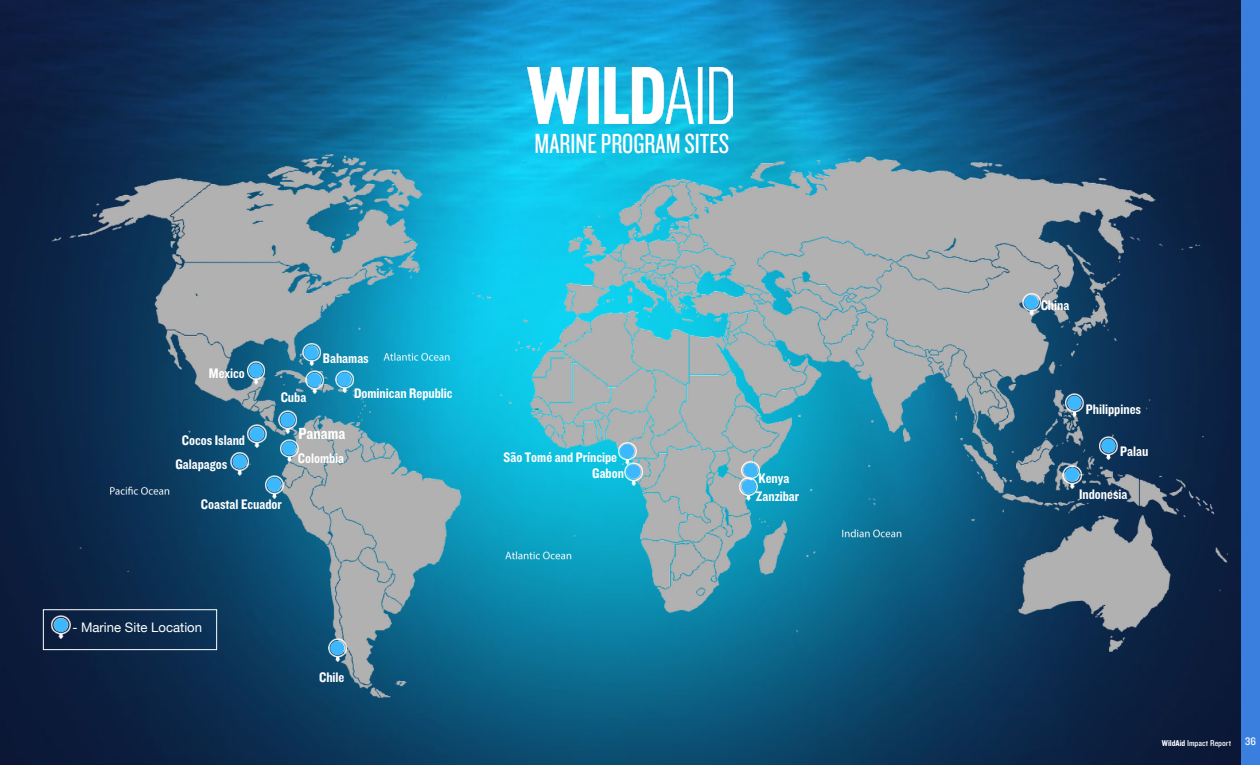
<style>
.page{position:relative;width:1260px;height:765px;background:#fff}
.page>*{position:absolute;margin:0;border:0;box-sizing:border-box;transform-origin:0 0}
.t1{font:28.75px "Knockout 28 Junior Feathrwt";color:#fff}
.t2{font:16.75px "Knockout 50 Welterweight";color:#fff}
.t3{font:14.38px "Knockout 50 Welterweight";color:#fff}
.t4{font:13.12px "Helvetica Neue";letter-spacing:.005em;color:#fff}
.t5{font:8.75px "Knockout 30 Junior Welterwt";color:#fff}
.s1{font-family:"Knockout 50 Welterweight"}
.s2{font-size:11.25px}
</style>
<div class="page">
<img style="left:0;top:0;width:1241px;height:765px">
<img style="left:13px;top:138px;width:1228px;height:561px">
<div style="left:43px;top:610px;width:174px;height:40px;border:1px solid #fff"></div>
<img style="left:247px;top:361px;width:18px;height:23px">
<div style="left:249px;top:364px;width:14px;height:13px;background:#3db8ff;border-radius:50%"></div>
<img style="left:302px;top:344px;width:18px;height:22px">
<div style="left:304px;top:346px;width:14px;height:14px;background:#3db8ff;border-radius:50%"></div>
<img style="left:335px;top:370px;width:18px;height:23px">
<div style="left:337px;top:373px;width:14px;height:13px;background:#3db8ff;border-radius:50%"></div>
<img style="left:305px;top:371px;width:18px;height:22px">
<div style="left:307px;top:373px;width:14px;height:14px;background:#3db8ff;border-radius:50%"></div>
<img style="left:279px;top:411px;width:18px;height:23px">
<div style="left:281px;top:413px;width:14px;height:14px;background:#3db8ff;border-radius:50%"></div>
<img style="left:248px;top:425px;width:18px;height:23px">
<div style="left:250px;top:427px;width:14px;height:14px;background:#3db8ff;border-radius:50%"></div>
<img style="left:231px;top:452px;width:18px;height:23px">
<div style="left:233px;top:455px;width:14px;height:14px;background:#3db8ff;border-radius:50%"></div>
<img style="left:265px;top:475px;width:18px;height:23px">
<div style="left:267px;top:478px;width:14px;height:14px;background:#3db8ff;border-radius:50%"></div>
<img style="left:328px;top:639px;width:18px;height:22px">
<div style="left:330px;top:641px;width:14px;height:14px;background:#3db8ff;border-radius:50%"></div>
<img style="left:52px;top:616px;width:18px;height:22px">
<div style="left:54px;top:618px;width:14px;height:14px;background:#3db8ff;border-radius:50%"></div>
<img style="left:618px;top:442px;width:18px;height:23px">
<div style="left:620px;top:444px;width:14px;height:14px;background:#3db8ff;border-radius:50%"></div>
<img style="left:625px;top:463px;width:18px;height:22px">
<div style="left:627px;top:465px;width:14px;height:14px;background:#3db8ff;border-radius:50%"></div>
<img style="left:742px;top:461px;width:17px;height:23px">
<div style="left:744px;top:463px;width:14px;height:14px;background:#3db8ff;border-radius:50%"></div>
<img style="left:740px;top:477px;width:18px;height:23px">
<div style="left:742px;top:480px;width:14px;height:14px;background:#3db8ff;border-radius:50%"></div>
<img style="left:1022px;top:293px;width:18px;height:23px">
<div style="left:1024px;top:295px;width:14px;height:14px;background:#3db8ff;border-radius:50%"></div>
<img style="left:1066px;top:393px;width:18px;height:23px">
<div style="left:1068px;top:396px;width:13px;height:14px;background:#3db8ff;border-radius:50%"></div>
<img style="left:1100px;top:436px;width:18px;height:23px">
<div style="left:1102px;top:439px;width:14px;height:14px;background:#3db8ff;border-radius:50%"></div>
<img style="left:1063px;top:465px;width:18px;height:23px">
<div style="left:1065px;top:468px;width:14px;height:14px;background:#3db8ff;border-radius:50%"></div>
<img style="left:280px;top:439px;width:18px;height:23px">
<div style="left:282px;top:441px;width:14px;height:14px;background:#3db8ff;border-radius:50%"></div>
<div style="left:1241px;top:0;width:19px;height:765px;background:#3a7fdd"></div>
<img style="left:527px;top:67px;width:206px;height:57px">
<h1 class="t1" style="left:535px;top:126px;width:196px">MARINE PROGRAM SITES</h1>
<p class="t3" style="left:209px;top:364px;width:38px">Mexico</p>
<p class="t3" style="left:182px;top:431px;width:65px">Cocos Island</p>
<p class="t3" style="left:281px;top:388px;width:27px">Cuba</p>
<p class="t3" style="left:323px;top:349px;width:48px">Bahamas</p>
<p class="t3" style="left:354px;top:384px;width:100px">Dominican Republic</p>
<p class="t2" style="left:298px;top:422px;width:49px">Panama</p>
<p class="t3" style="left:175px;top:455px;width:53px">Galapagos</p>
<p class="t3" style="left:201px;top:494px;width:83px">Coastal Ecuador</p>
<p class="t3" style="left:298px;top:449px;width:48px">Colombia</p>
<p class="t3" style="left:503px;top:448px;width:115px">São Tomé and Príncipe</p>
<p class="t3" style="left:592px;top:464px;width:33px">Gabon</p>
<p class="t4" style="left:72px;top:618px;width:131px">- Marine Site Location</p>
<p class="t3" style="left:319px;top:668px;width:27px">Chile</p>
<p class="t3" style="left:758px;top:468px;width:32px">Kenya</p>
<p class="t3" style="left:756px;top:486px;width:45px">Zanzibar</p>
<p class="t3" style="left:1041px;top:296px;width:30px">China</p>
<p class="t3" style="left:1086px;top:400px;width:57px">Philippines</p>
<p class="t3" style="left:1120px;top:442px;width:30px">Palau</p>
<p class="t3" style="left:1079px;top:485px;width:50px">Indonesia</p>
<p class="t5" style="left:1162px;top:737px;width:95px"><span class="s1">WildAid</span> Impact Report <span class="s2">36</span></p>
</div>
